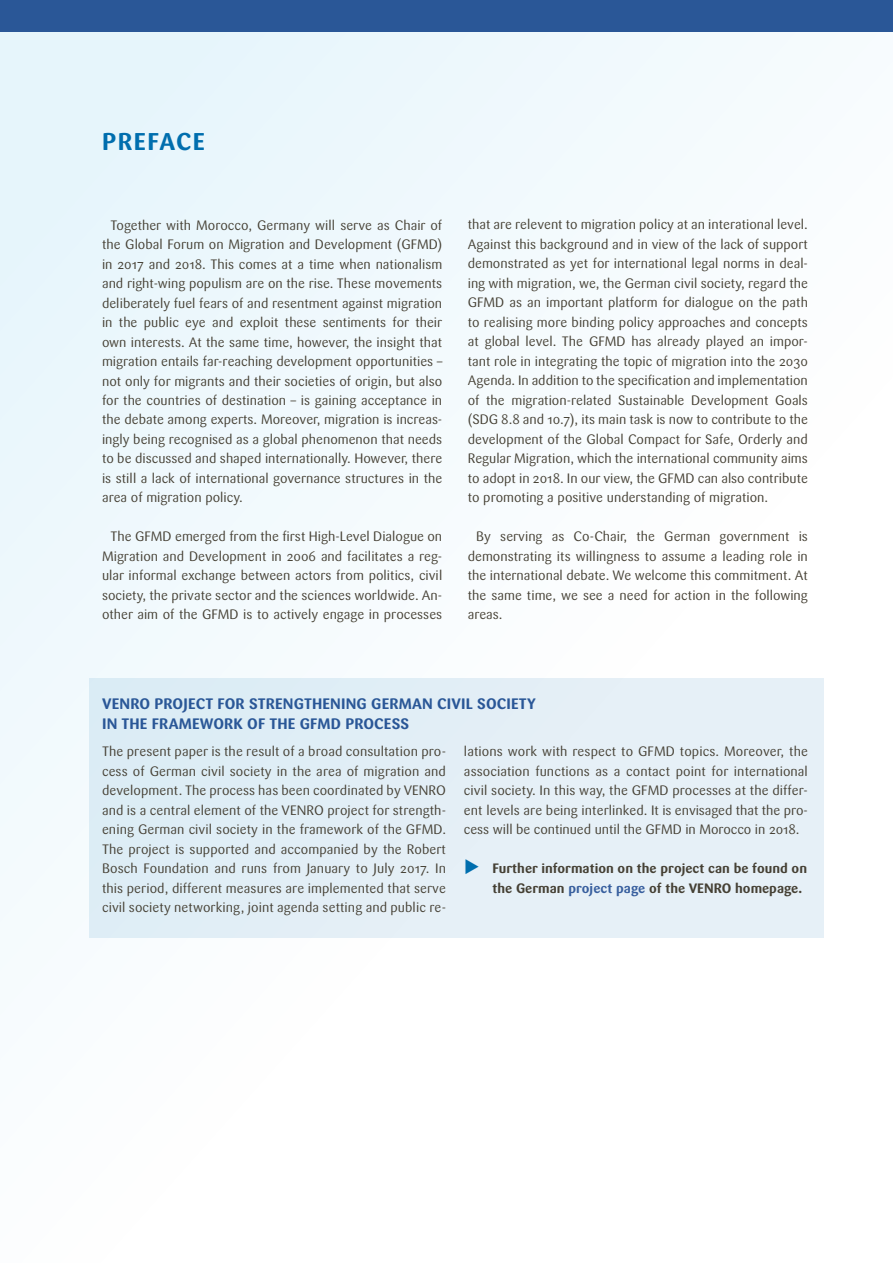
<style>
.page{position:relative;width:893px;height:1263px;background:#fff}
.page>*{position:absolute;margin:0;border:0;box-sizing:border-box;transform-origin:0 0}
.t1{font:700 24px "Sari OT";letter-spacing:.06em;color:#006eae}
.t2{font:700 15px/19.5px "Sari OT";letter-spacing:.01em;color:#2a5797}
.t3{font:13.5px/19.5px "Sari OT";color:#454034;text-align:justify}
.t4{font:700 13.5px/19.5px "Sari OT";color:#454034}
.s1{color:#006eae}
.s2{color:#385f9e}
</style>
<div class="page">
<div style="left:0;top:0;width:893px;height:1263px;background:linear-gradient(to right,#eff8fd,#feffff)"></div>
<div style="left:89px;top:678px;width:734px;height:260px;background:#e4eff6"></div>
<div style="left:0;top:0;width:893px;height:32px;background:#2a5797"></div>
<h1 class="t1" style="left:102px;top:126px;width:104px">PREFACE</h1>
<p class="t3" style="left:102px;top:215px;width:342px;text-indent:9px">Together with Morocco, Germany will serve as Chair of the Global Forum on Migration and Development (GFMD) in 2017 and 2018. This comes at a time when nationalism and right-wing populism are on the rise. These movements deliberately fuel fears of and resentment against migration in the public eye and exploit these sentiments for their own interests. At the same time, however, the insight that migration entails far-reaching development opportunities – not only for migrants and their societies of origin, but also for the countries of destination – is gaining acceptance in the debate among experts. Moreover, migration is increas&shy;ingly being recognised as a global phenomenon that needs to be discussed and shaped internationally. However, there is still a lack of international governance structures in the area of migration policy.</p>
<p class="t3" style="left:102px;top:527px;width:342px;text-indent:9px">The GFMD emerged from the first High-Level Dialogue on Migration and Development in 2006 and facilitates a reg&shy;ular informal exchange between actors from politics, civil society, the private sector and the sciences worldwide. An&shy;other aim of the GFMD is to actively engage in processes</p>
<p class="t3" style="left:468px;top:215px;width:342px">that are relevent to migration policy at an interational level.<br>Against this background and in view of the lack of support demonstrated as yet for international legal norms in deal&shy;ing with migration, we, the German civil society, regard the GFMD as an important platform for dialogue on the path to realising more binding policy approaches and concepts at global level. The GFMD has already played an impor&shy;tant role in integrating the topic of migration into the 2030<br>Agenda. In addition to the specification and implementation of the migration-related Sustainable Development Goals (SDG 8.8 and 10.7), its main task is now to contribute to the development of the Global Compact for Safe, Orderly and Regular Migration, which the international community aims to adopt in 2018. In our view, the GFMD can also contribute to promoting a positive understanding of migration.</p>
<p class="t3" style="left:468px;top:527px;width:342px;text-indent:9px">By serving as Co-Chair, the German government is demonstrating its willingness to assume a leading role in the international debate. We welcome this commitment. At the same time, we see a need for action in the following areas.</p>
<p class="t2" style="left:102px;top:694px;width:435px">VENRO PROJECT FOR STRENGTHENING GERMAN CIVIL SOCIETY<br>IN THE FRAMEWORK OF THE GFMD PROCESS</p>
<p class="t3" style="left:102px;top:741px;width:345px">The present paper is the result of a broad consultation pro&shy;cess of German civil society in the area of migration and development. The process has been coordinated by VENRO and is a central element of the VENRO project for strength&shy;ening German civil society in the framework of the GFMD.<br>The project is supported and accompanied by the Robert Bosch Foundation and runs from January to July 2017. In this period, different measures are implemented that serve civil society networking, joint agenda setting and public re-</p>
<p class="t3" style="left:464px;top:741px;width:345px">lations work with respect to GFMD topics. Moreover, the association functions as a contact point for international civil society. In this way, the GFMD processes at the differ&shy;ent levels are being interlinked. It is envisaged that the pro&shy;cess will be continued until the GFMD in Morocco in 2018.</p>
<p class="t4" style="left:492px;top:858px;width:316px;text-indent:-28px"><span class="s1">◆</span> Further information on the project can be found on the German <span class="s2">project page</span> of the VENRO homepage.</p>
</div>
